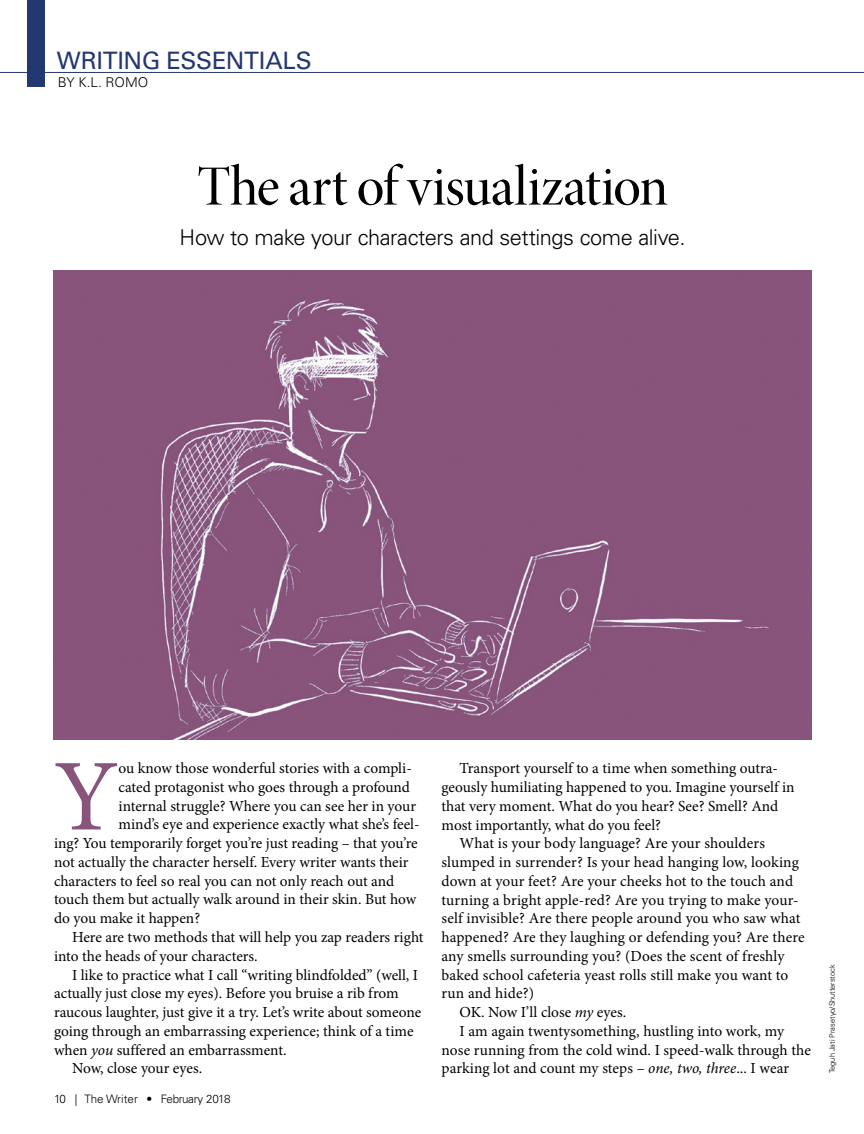
<style>
.page{position:relative;width:864px;height:1134px;background:#fff}
.page>*{position:absolute;margin:0;border:0;box-sizing:border-box;transform-origin:0 0}
.t1{font:101.85px "Minion Pro";color:#88547b}
.t2{font:57px "Minion Pro Medium Disp";letter-spacing:-.01em;color:#000}
.t3{font:24px "Univers LT Std";letter-spacing:-.01em;color:#233871}
.t4{font:300 21.75px "Univers LT Std";letter-spacing:-.02em;color:#000}
.t5{font:15.3px "Minion Pro";color:#000}
.t6{font:300 13.5px "Univers LT Std";color:#000}
.t7{font:300 11.7px "Univers LT Std";letter-spacing:-.03em;color:#000}
.t8{font:300 7.5px "Univers LT Std";color:#000}
.s1{font-style:italic}
</style>
<div class="page">
<hr style="left:0;top:72px;width:864px;height:1px;background:#233871">
<img style="left:54px;top:271px;width:757px;height:468px">
<div style="left:27px;top:0;width:17px;height:87px;background:#233871"></div>
<h3 class="t3" style="left:57px;top:46px;width:257px">WRITING ESSENTIALS</h3>
<p class="t6" style="left:58px;top:74px;width:92px">BY K.L. ROMO</p>
<h2 class="t2" style="left:197px;top:151px;width:473px">The art of visualization</h2>
<h3 class="t4" style="left:180px;top:224px;width:507px">How to make your characters and settings come alive.</h3>
<h1 class="t1" style="left:54px;top:729px;width:66px">Y</h1>
<p class="t5" style="left:119px;top:758px;width:295px">ou know those wonderful stories with a compli-</p>
<p class="t5" style="left:119px;top:777px;width:293px">cated protagonist who goes through a profound</p>
<p class="t5" style="left:119px;top:796px;width:299px">internal struggle? Where you can see her in your</p>
<p class="t5" style="left:119px;top:814px;width:302px">mind’s eye and experience exactly what she’s feel-</p>
<p class="t5" style="left:54px;top:833px;width:365px">ing? You temporarily forget you’re just reading – that you’re</p>
<p class="t5" style="left:54px;top:852px;width:356px">not actually the character herself. Every writer wants their</p>
<p class="t5" style="left:54px;top:871px;width:342px">characters to feel so real you can not only reach out and</p>
<p class="t5" style="left:54px;top:889px;width:364px">touch them but actually walk around in their skin. But how</p>
<p class="t5" style="left:54px;top:908px;width:148px">do you make it happen?</p>
<p class="t5" style="left:72px;top:927px;width:353px">Here are two methods that will help you zap readers right</p>
<p class="t5" style="left:54px;top:946px;width:205px">into the heads of your characters.</p>
<p class="t5" style="left:72px;top:964px;width:348px">I like to practice what I call “writing blindfolded” (well, I</p>
<p class="t5" style="left:54px;top:983px;width:346px">actually just close my eyes). Before you bruise a rib from</p>
<p class="t5" style="left:54px;top:1002px;width:369px">raucous laughter, just give it a try. Let’s write about someone</p>
<p class="t5" style="left:54px;top:1021px;width:361px">going through an embarrassing experience; think of a time</p>
<p class="t5" style="left:54px;top:1039px;width:234px">when <span class="s1">you</span> suffered an embarrassment.</p>
<p class="t5" style="left:72px;top:1058px;width:132px">Now, close your eyes.</p>
<p class="t7" style="left:54px;top:1092px;width:178px">10 | The Writer • February 2018</p>
<p class="t5" style="left:460px;top:758px;width:320px">Transport yourself to a time when something outra-</p>
<p class="t5" style="left:442px;top:777px;width:355px">geously humiliating happened to you. Imagine yourself in</p>
<p class="t5" style="left:442px;top:796px;width:338px">that very moment. What do you hear? See? Smell? And</p>
<p class="t5" style="left:442px;top:814px;width:221px">most importantly, what do you feel?</p>
<p class="t5" style="left:460px;top:833px;width:307px">What is your body language? Are your shoulders</p>
<p class="t5" style="left:442px;top:852px;width:359px">slumped in surrender? Is your head hanging low, looking</p>
<p class="t5" style="left:442px;top:871px;width:353px">down at your feet? Are your cheeks hot to the touch and</p>
<p class="t5" style="left:442px;top:889px;width:359px">turning a bright apple-red? Are you trying to make your-</p>
<p class="t5" style="left:442px;top:908px;width:361px">self invisible? Are there people around you who saw what</p>
<p class="t5" style="left:442px;top:927px;width:365px">happened? Are they laughing or defending you? Are there</p>
<p class="t5" style="left:442px;top:946px;width:345px">any smells surrounding you? (Does the scent of freshly</p>
<p class="t5" style="left:442px;top:965px;width:348px">baked school cafeteria yeast rolls still make you want to</p>
<p class="t5" style="left:442px;top:983px;width:94px">run and hide?)</p>
<p class="t5" style="left:460px;top:1002px;width:168px">OK. Now I’ll close <span class="s1">my</span> eyes.</p>
<p class="t5" style="left:460px;top:1021px;width:326px">I am again twentysomething, hustling into work, my</p>
<p class="t5" style="left:442px;top:1040px;width:371px">nose running from the cold wind. I speed-walk through the</p>
<p class="t5" style="left:442px;top:1058px;width:349px">parking lot and count my steps – <span class="s1">one, two, three</span>... I wear</p>
<p class="t8" style="left:828px;top:1073px;width:110px;rotate:-90deg">Teguh Jati Prasetyo/Shutterstock</p>
</div>
